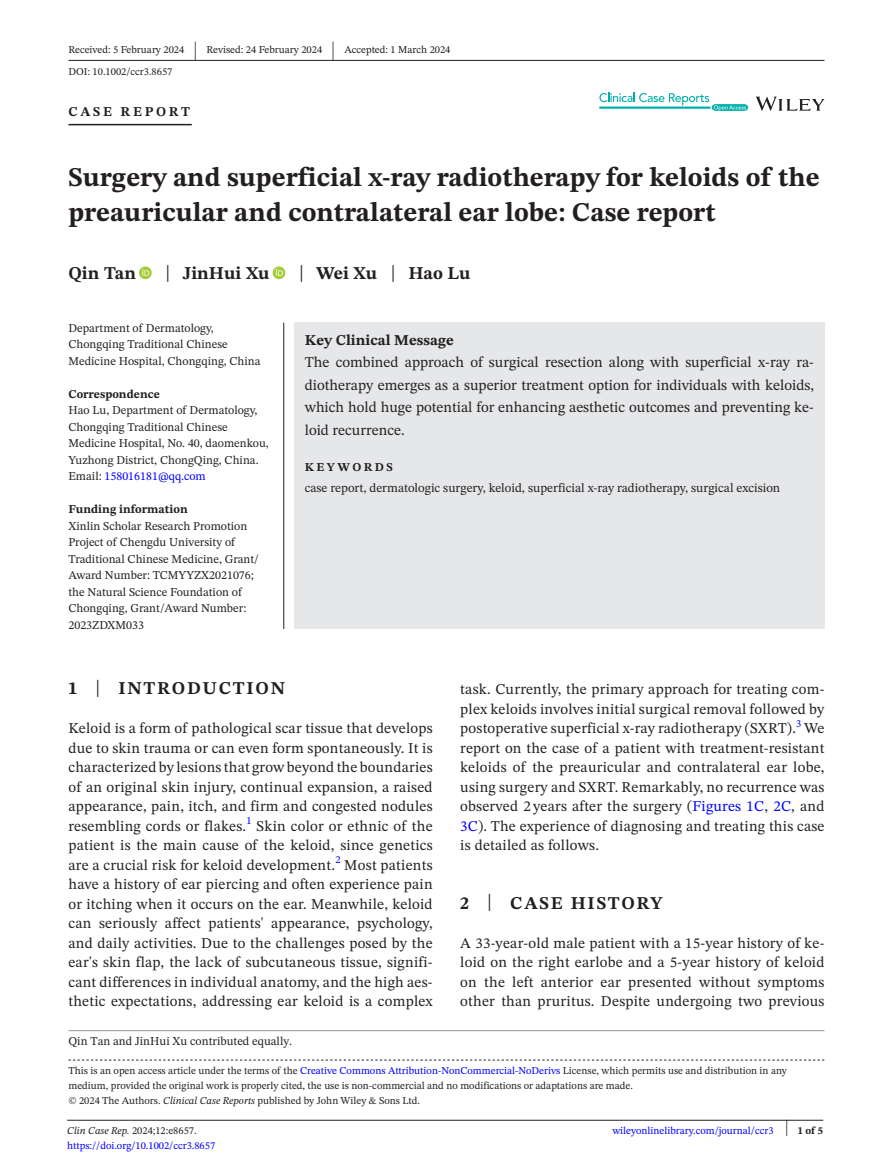
<style>
.page{position:relative;width:893px;height:1174px;background:#fff}
.page>*{position:absolute;margin:0;border:0;box-sizing:border-box;transform-origin:0 0}
.t1{font:700 27px/34.5px "STIX Two Text";color:#231f20}
.t2{font:25.65px "STIX Two Text";color:#231f20;scale:.49 1}
.t3{font:700 18px "STIX Two Text";letter-spacing:.085em;color:#231f20}
.t4{font:700 18px "STIX Two Text";color:#231f20}
.t5{font:15px/19.5px "STIX Two Text";letter-spacing:.015em;color:#231f20;text-align:justify}
.t6{font:700 15px "STIX Two Text";color:#231f20}
.t7{font:700 13.5px "STIX Two Text";letter-spacing:.2em;color:#231f20}
.t8{font:12.75px "STIX Two Text";color:#231f20}
.t9{font:12px/16.5px "STIX Two Text";color:#231f20}
.t10{font:700 12px "STIX Two Text";color:#231f20}
.t11{font:700 12px "STIX Two Text";letter-spacing:.2em;color:#231f20}
.t12{font:10.5px/15px "STIX Two Text";color:#231f20}
.t13{font:10.5px "STIX Two Text";color:#00f}
.t14{font:700 10.5px "STIX Two Text";color:#231f20}
.s1{font-weight:400;font-size:23.4px}
.s2{color:#00f}
.s3{font-weight:400;font-size:23.7px}
.s4{font-style:italic}
.s5{font-weight:400;font-size:22.2px}
</style>
<div class="page">
<hr style="left:67px;top:1119px;width:756px;height:1px;background:#231f20">
<svg style="left:756px;top:97px;width:68px;height:14px"></svg>
<svg style="left:599px;top:93px;width:149px;height:18px"></svg>
<hr style="left:68px;top:60px;width:756px;height:1px;background:#231f20">
<hr style="left:68px;top:124px;width:124px;height:1px;background:#231f20">
<svg style="left:139px;top:266px;width:13px;height:13px"></svg>
<svg style="left:142px;top:269px;width:7px;height:7px"></svg>
<div style="left:273px;top:266px;width:12px;height:13px;background:#a5cd39;border-radius:50%"></div>
<svg style="left:276px;top:269px;width:7px;height:7px"></svg>
<svg style="left:68px;top:1059px;width:756px;height:1px"></svg>
<hr style="left:68px;top:1030px;width:756px;height:1px;background:#939598">
<hr style="left:283px;top:323px;width:1px;height:306px;background:#231f20">
<div style="left:294px;top:323px;width:530px;height:179px;background:#e6e7e9"></div>
<div style="left:294px;top:501px;width:530px;height:128px;background:#e6e7e9"></div>
<p class="t12" style="left:68px;top:42px;width:117px">Received: 5 February 2024</p>
<h2 class="t2" style="left:194px;top:32px;width:8px">|</h2>
<p class="t12" style="left:206px;top:42px;width:117px">Revised: 24 February 2024</p>
<h2 class="t2" style="left:332px;top:32px;width:8px">|</h2>
<p class="t12" style="left:344px;top:42px;width:108px">Accepted: 1 March 2024</p>
<p class="t12" style="left:68px;top:64px;width:105px">DOI: 10.1002/ccr3.8657</p>
<p class="t7" style="left:68px;top:101px;width:123px">CASE REPORT</p>
<h1 class="t1" style="left:68px;top:161px;width:753px">Surgery and superficial x-ray radiotherapy for keloids of the preauricular and contralateral ear lobe: Case report</h1>
<p class="t3" style="left:68px;top:260px;width:69px">Qin Tan</p>
<p class="t4" style="left:165px;top:260px;width:106px"><span class="s1">|</span> JinHui Xu</p>
<p class="t4" style="left:299px;top:260px;width:173px"><span class="s1">|</span> Wei Xu <span class="s1">|</span> Hao Lu</p>
<p class="t9" style="left:68px;top:319px;width:194px">Department of Dermatology,<br>Chongqing Traditional Chinese<br>Medicine Hospital, Chongqing, China</p>
<p class="t10" style="left:68px;top:385px;width:93px">Correspondence</p>
<p class="t9" style="left:68px;top:402px;width:202px">Hao Lu, Department of Dermatology, Chongqing Traditional Chinese Medicine Hospital, No. 40, daomenkou, Yuzhong District, ChongQing, China.<br>Email: <span class="s2">158016181@qq.com</span></p>
<p class="t10" style="left:68px;top:501px;width:121px">Funding information</p>
<p class="t9" style="left:68px;top:517px;width:192px">Xinlin Scholar Research Promotion<br>Project of Chengdu University of<br>Traditional Chinese Medicine, Grant/<br>Award Number: TCMYYZX2021076; the Natural Science Foundation of<br>Chongqing, Grant/Award Number:<br>2023ZDXM033</p>
<p class="t6" style="left:305px;top:329px;width:150px">Key Clinical Message</p>
<p class="t5" style="left:305px;top:351px;width:511px;line-height:22.5px">The combined approach of surgical resection along with superficial x-ray ra&shy;diotherapy emerges as a superior treatment option for individuals with keloids, which hold huge potential for enhancing aesthetic outcomes and preventing ke&shy;loid recurrence.</p>
<p class="t11" style="left:305px;top:458px;width:90px">KEYWORDS</p>
<p class="t8" style="left:305px;top:478px;width:477px">case report, dermatologic surgery, keloid, superficial x-ray radiotherapy, surgical excision</p>
<p class="t3" style="left:68px;top:675px;width:218px">1 <span class="s3">|</span> INTRODUCTION</p>
<p class="t5" style="left:68px;top:718px;width:366px">Keloid is a form of pathological scar tissue that develops due to skin trauma or can even form spontaneously. It is characterized by lesions that grow beyond the boundaries of an original skin injury, continual expansion, a raised appearance, pain, itch, and firm and congested nodules resembling cords or flakes.</p>
<p class="t13" style="left:246px;top:813px;width:7px">1</p>
<p class="t5" style="left:68px;top:816px;width:366px;text-indent:188px">Skin color or ethnic of the patient is the main cause of the keloid, since genetics are a crucial risk for keloid development.</p>
<p class="t13" style="left:335px;top:852px;width:7px">2</p>
<p class="t5" style="left:68px;top:855px;width:366px;text-indent:276px">Most patients have a history of ear piercing and often experience pain or itching when it occurs on the ear. Meanwhile, keloid can seriously affect patients' appearance, psychology, and daily activities. Due to the challenges posed by the ear's skin flap, the lack of subcutaneous tissue, signifi&shy;cant differences in individual anatomy, and the high aes&shy;thetic expectations, addressing ear keloid is a complex</p>
<p class="t9" style="left:68px;top:1032px;width:225px">Qin Tan and JinHui Xu contributed equally.</p>
<p class="t5" style="left:460px;top:679px;width:366px">task. Currently, the primary approach for treating com&shy;plex keloids involves initial surgical removal followed by postoperative superficial x-ray radiotherapy (SXRT).</p>
<p class="t13" style="left:796px;top:715px;width:7px">3</p>
<p class="t5" style="left:460px;top:718px;width:366px;text-indent:344px">We report on the case of a patient with treatment-resistant keloids of the preauricular and contralateral ear lobe, using surgery and SXRT. Remarkably, no recurrence was observed 2 years after the surgery (<span class="s2">Figures 1C</span>, <span class="s2">2C</span>, and <span class="s2">3C</span>). The experience of diagnosing and treating this case is detailed as follows.</p>
<p class="t3" style="left:460px;top:890px;width:204px">2 <span class="s3">|</span> CASE HISTORY</p>
<p class="t5" style="left:460px;top:933px;width:366px">A 33-year-old male patient with a 15-year history of ke&shy;loid on the right earlobe and a 5-year history of keloid on the left anterior ear presented without symptoms other than pruritus. Despite undergoing two previous</p>
<p class="t12" style="left:68px;top:1063px;width:720px">This is an open access article under the terms of the <span class="s2">Creative Commons Attribution-NonCommercial-NoDerivs</span> License, which permits use and distribution in any medium, provided the original work is properly cited, the use is non-commercial and no modifications or adaptations are made.<br>© 2024 The Authors. <span class="s4">Clinical Case Reports</span> published by John Wiley &amp; Sons Ltd.</p>
<p class="t12" style="left:67px;top:1123px;width:131px"><span class="s4">Clin Case Rep.</span> 2024;12:e8657.</p>
<p class="t14" style="left:785px;top:1123px;width:39px"><span class="s5">|</span> 1 of 5</p>
<p class="t13" style="left:67px;top:1138px;width:150px">https://doi.org/10.1002/ccr3.8657</p>
<p class="t13" style="left:612px;top:1123px;width:163px">wileyonlinelibrary.com/journal/ccr3</p>
</div>
